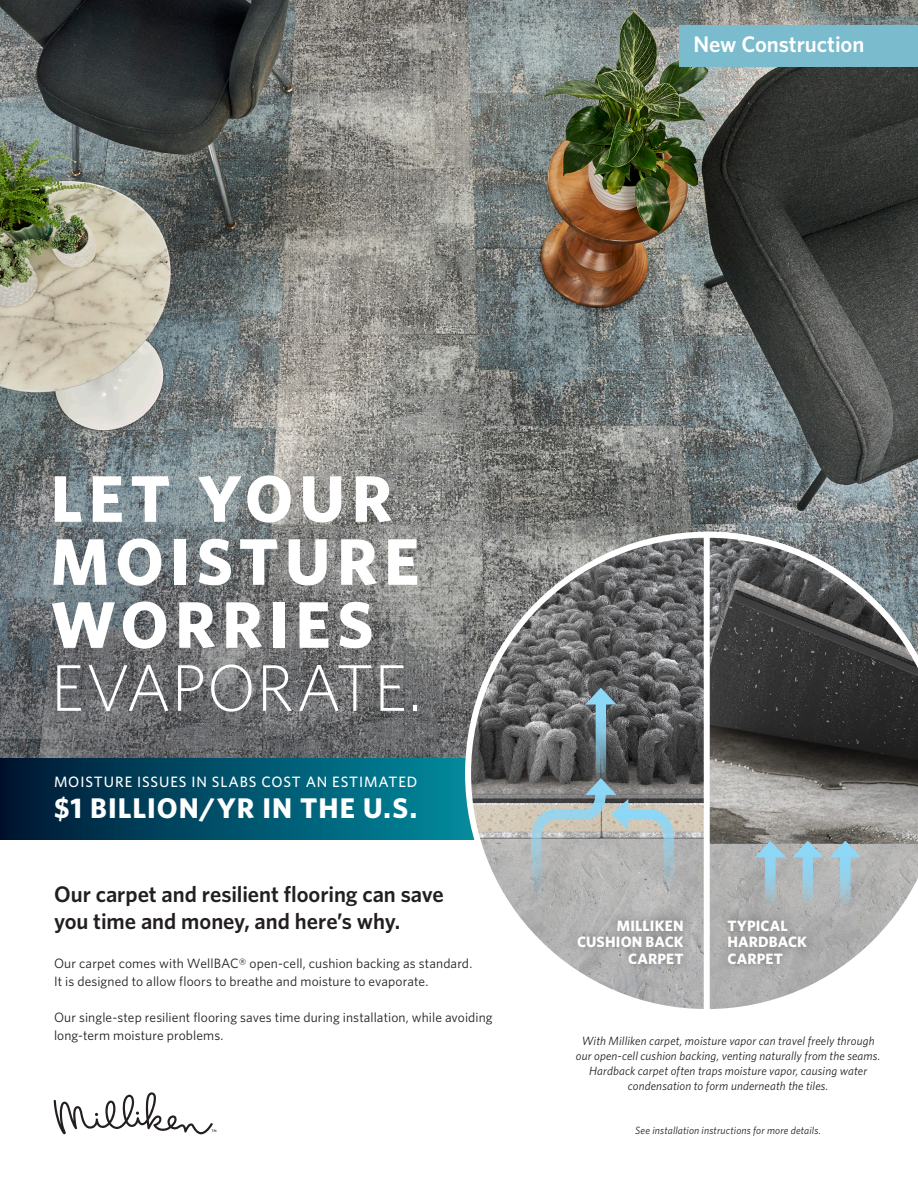
<style>
.page{position:relative;width:918px;height:1188px;background:#fff}
.page>*{position:absolute;margin:0;border:0;box-sizing:border-box;transform-origin:0 0}
.t1{font:700 66px "Whitney";letter-spacing:.095em;color:#fff}
.t2{font:300 66px "Whitney";letter-spacing:.01em;color:#fff}
.t3{font:700 28.5px "Whitney";letter-spacing:.035em;color:#fff}
.t4{font:600 22.5px/27px "Whitney";color:#231f20}
.t5{font:600 22.5px "Whitney";color:#fff}
.t6{font:700 15px "Whitney";letter-spacing:.01em;color:#fff}
.t7{font:500 15px "Whitney";letter-spacing:.06em;color:#fff}
.t8{font:13.5px/18px "Whitney";letter-spacing:.01em;color:#231f20}
.t9{font:italic 12px/15px "Whitney";letter-spacing:.01em;color:#231f20;text-align:center}
.t10{font:italic 10.5px "Whitney";letter-spacing:.015em;color:#231f20}
</style>
<div class="page">
<img style="left:0;top:0;width:918px;height:378px">
<div style="left:680px;top:25px;width:238px;height:42px;background:#7abcce"></div>
<svg style="left:0;top:378px;width:918px;height:380px;background:#797d7d"></svg>
<svg style="left:0;top:758px;width:465px;height:81px;background:#005069"></svg>
<svg style="left:54px;top:1092px;width:162px;height:43px"></svg>
<svg style="left:465px;top:532px;width:236px;height:477px"></svg>
<svg style="left:701px;top:529px;width:217px;height:480px;background:#808080"></svg>
<div style="left:568px;top:911px;width:125px;height:62px;background:#231f20;opacity:.4"></div>
<div style="left:718px;top:911px;width:98px;height:62px;background:#231f20;opacity:.4"></div>
<svg style="left:530px;top:778px;width:146px;height:133px;background:#a7acad"></svg>
<svg style="left:596px;top:705px;width:10px;height:107px"></svg>
<svg style="left:585px;top:688px;width:32px;height:17px"></svg>
<svg style="left:765px;top:857px;width:11px;height:69px"></svg>
<svg style="left:755px;top:841px;width:31px;height:16px"></svg>
<svg style="left:803px;top:857px;width:10px;height:69px"></svg>
<svg style="left:792px;top:841px;width:31px;height:16px"></svg>
<svg style="left:840px;top:857px;width:11px;height:69px"></svg>
<svg style="left:830px;top:841px;width:31px;height:16px"></svg>
<p class="t5" style="left:693px;top:29px;width:173px">New Construction</p>
<p class="t1" style="left:51px;top:454px;width:343px">LET YOUR</p>
<p class="t1" style="left:51px;top:517px;width:370px">MOISTURE</p>
<p class="t1" style="left:51px;top:580px;width:324px">WORRIES</p>
<p class="t2" style="left:51px;top:644px;width:373px">EVAPORATE.</p>
<p class="t7" style="left:54px;top:772px;width:365px">MOISTURE ISSUES IN SLABS COST AN ESTIMATED</p>
<p class="t3" style="left:54px;top:789px;width:365px">$1 BILLION/YR IN THE U.S.</p>
<p class="t4" style="left:54px;top:880px;width:391px">Our carpet and resilient flooring can save you time and money, and here’s why.</p>
<p class="t8" style="left:54px;top:954px;width:420px">Our carpet comes with WellBAC® open-cell, cushion backing as standard.</p>
<p class="t8" style="left:54px;top:972px;width:376px">It is designed to allow floors to breathe and moisture to evaporate.</p>
<p class="t8" style="left:54px;top:1008px;width:440px">Our single-step resilient flooring saves time during installation, while avoiding long-term moisture problems.</p>
<p class="t6" style="left:617px;top:915px;width:68px">MILLIKEN</p>
<p class="t6" style="left:577px;top:932px;width:108px">CUSHION BACK</p>
<p class="t6" style="left:628px;top:948px;width:57px">CARPET</p>
<p class="t6" style="left:727px;top:915px;width:62px">TYPICAL</p>
<p class="t6" style="left:727px;top:932px;width:81px">HARDBACK</p>
<p class="t6" style="left:727px;top:948px;width:57px">CARPET</p>
<p class="t9" style="left:576px;top:1033px;width:306px">With Milliken carpet, moisture vapor can travel freely through our open-cell cushion backing, venting naturally from the seams.<br>Hardback carpet often traps moisture vapor, causing water condensation to form underneath the tiles.</p>
<p class="t10" style="left:635px;top:1123px;width:187px">See installation instructions for more details.</p>
</div>
